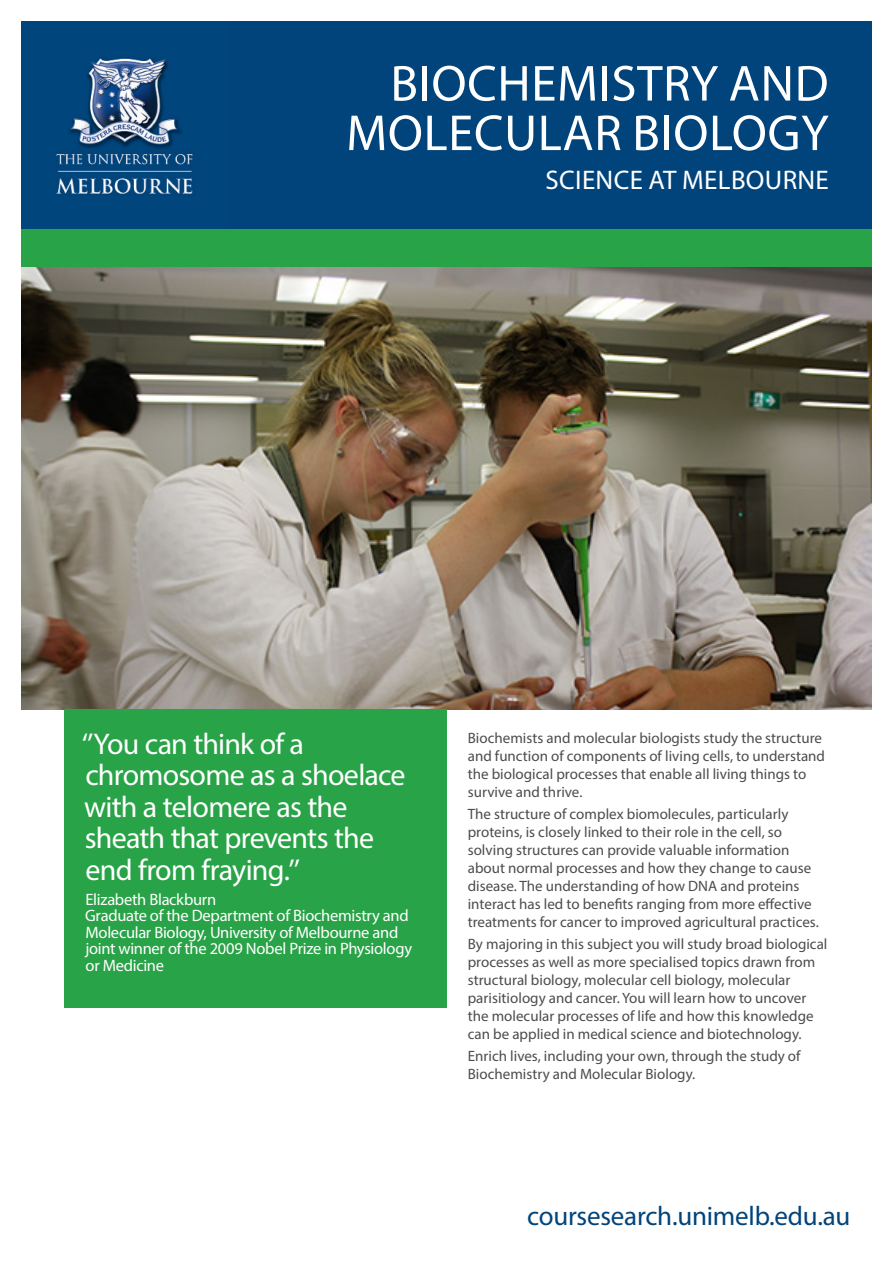
<style>
.page{position:relative;width:893px;height:1263px;background:#fff}
.page>*{position:absolute;margin:0;border:0;box-sizing:border-box;transform-origin:0 0}
.BLUE_BAND{font:51px/49.5px "Myriad Pro";letter-spacing:.01em;color:#fff;text-align:right}
.STUDENT_COURSE{font:30px/31.5px "Myriad Pro";letter-spacing:-.025em;color:#fff}
.URL_BLUE{font:27px "Myriad Pro";letter-spacing:-.01em;color:#00447b}
.BLUE_BAND_SUBHEAD{font:27px "Myriad Pro";letter-spacing:.01em;color:#fff}
.STUDENT_COURSE-2{font:16.5px/16.5px "Myriad Pro";letter-spacing:-.02em;color:#fff}
.BODY_TEXT{font:15px/18px "Myriad Pro";color:#4b4c4d}
</style>
<div class="page">
<div style="left:21px;top:21px;width:851px;height:209px;background:#00447b"></div>
<img style="left:56px;top:58px;width:137px;height:136px">
<div style="left:21px;top:229px;width:851px;height:43px;background:#29a347"></div>
<img style="left:21px;top:268px;width:851px;height:442px">
<div style="left:64px;top:710px;width:382px;height:298px;background:#29a347"></div>
<p class="BLUE_BAND" style="left:346px;top:58px;width:484px">BIOCHEMISTRY AND<br>MOLECULAR BIOLOGY</p>
<p class="BLUE_BAND_SUBHEAD" style="left:546px;top:163px;width:285px">SCIENCE AT MELBOURNE</p>
<p class="STUDENT_COURSE" style="left:82px;top:727px;width:325px">‘’You can think of a chromosome as a shoelace with a telomere as the sheath that prevents the end from fraying.’’</p>
<p class="STUDENT_COURSE-2" style="left:86px;top:890px;width:132px">Elizabeth Blackburn</p>
<p class="STUDENT_COURSE-2" style="left:85px;top:907px;width:328px">Graduate of the Department of Biochemistry and Molecular Biology, University of Melbourne and joint winner of the 2009 Nobel Prize in Physiology or Medicine</p>
<p class="BODY_TEXT" style="left:468px;top:728px;width:359px">Biochemists and molecular biologists study the structure and function of components of living cells, to understand the biological processes that enable all living things to survive and thrive.</p>
<p class="BODY_TEXT" style="left:468px;top:805px;width:353px">The structure of complex biomolecules, particularly proteins, is closely linked to their role in the cell, so solving structures can provide valuable information about normal processes and how they change to cause disease. The understanding of how DNA and proteins interact has led to benefits ranging from more effective treatments for cancer to improved agricultural practices.</p>
<p class="BODY_TEXT" style="left:468px;top:935px;width:361px">By majoring in this subject you will study broad biological processes as well as more specialised topics drawn from structural biology, molecular cell biology, molecular parisitiology and cancer. You will learn how to uncover the molecular processes of life and how this knowledge can be applied in medical science and biotechnology.</p>
<p class="BODY_TEXT" style="left:468px;top:1047px;width:334px">Enrich lives, including your own, through the study of<br>Biochemistry and Molecular Biology.</p>
<p class="URL_BLUE" style="left:527px;top:1199px;width:325px">coursesearch.unimelb.edu.au</p>
</div>
